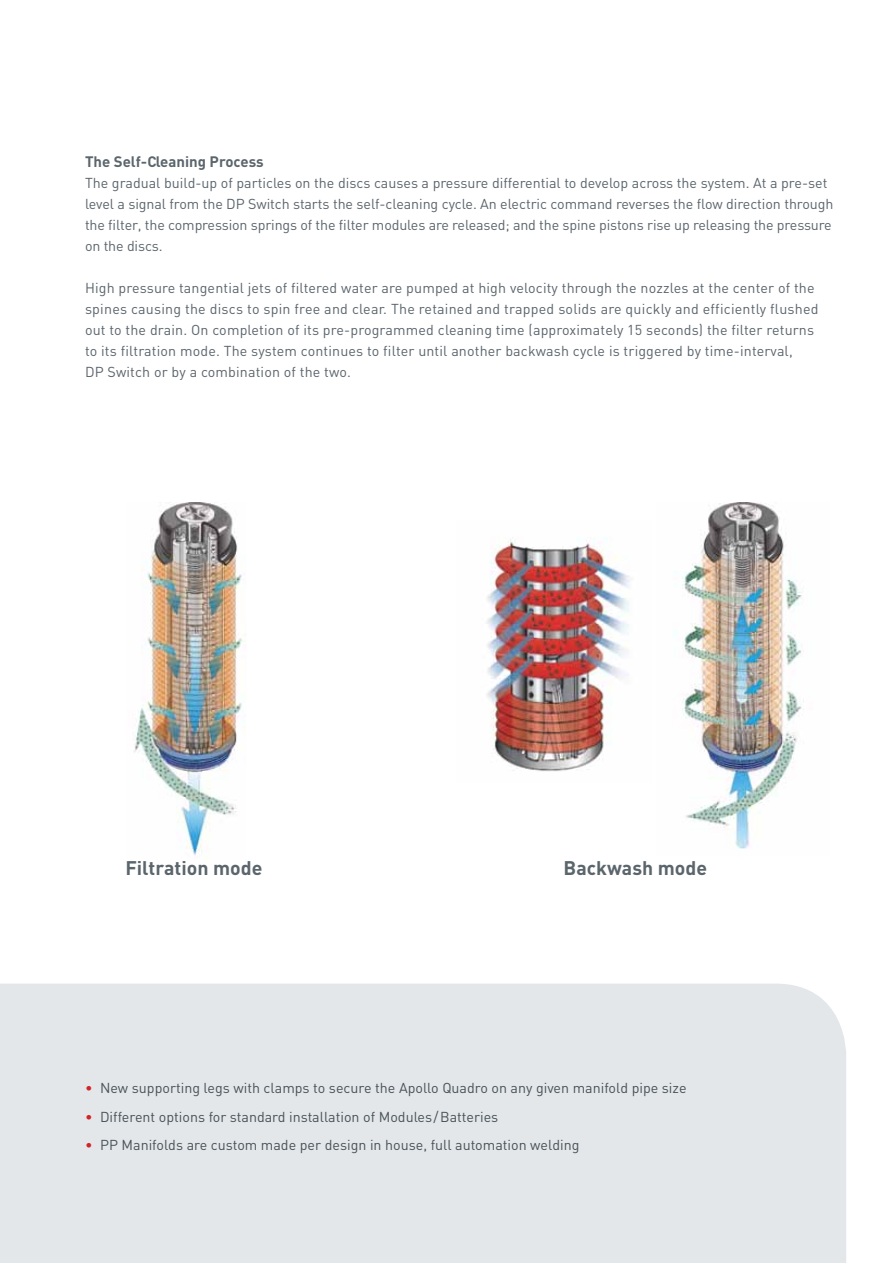
<style>
.page{position:relative;width:893px;height:1263px;background:#fff}
.page>*{position:absolute;margin:0;border:0;box-sizing:border-box;transform-origin:0 0}
.t1{font:700 19.5px "DIN";color:#5b656c}
.t2{font:700 15px "DIN";color:#5b656c}
.t3{font:14.25px/21px "DIN";color:#5b656c}
.t4{font:14.25px "DIN";color:#485258}
.s1{color:#d2232a}
</style>
<div class="page">
<img style="left:487px;top:538px;width:143px;height:233px">
<div style="left:0;top:983px;width:846px;height:280px;background:#e3e7ea"></div>
<div style="left:0;top:984px;width:23px;height:279px;background:#e3e7ea"></div>
<img style="left:134px;top:503px;width:111px;height:356px">
<img style="left:674px;top:503px;width:130px;height:346px">
<p class="t2" style="left:85px;top:151px;width:180px">The Self-Cleaning Process</p>
<p class="t3" style="left:85px;top:172px;width:750px">The gradual build-up of particles on the discs causes a pressure differential to develop across the system. At a pre-set level a signal from the DP Switch starts the self-cleaning cycle. An electric command reverses the flow direction through the filter, the compression springs of the filter modules are released; and the spine pistons rise up releasing the pressure on the discs.</p>
<p class="t3" style="left:85px;top:277px;width:735px">High pressure tangential jets of filtered water are pumped at high velocity through the nozzles at the center of the spines causing the discs to spin free and clear. The retained and trapped solids are quickly and efficiently flushed out to the drain. On completion of its pre-programmed cleaning time (approximately 15 seconds) the filter returns to its filtration mode. The system continues to filter until another backwash cycle is triggered by time-interval,<br>DP Switch or by a combination of the two.</p>
<h1 class="t1" style="left:125px;top:855px;width:138px">Filtration mode</h1>
<h1 class="t1" style="left:564px;top:855px;width:145px">Backwash mode</h1>
<p class="t4" style="left:85px;top:1079px;width:603px"><span class="s1">•</span> New supporting legs with clamps to secure the Apollo Quadro on any given manifold pipe size</p>
<p class="t4" style="left:85px;top:1108px;width:415px"><span class="s1">•</span> Different options for standard installation of Modules/Batteries</p>
<p class="t4" style="left:85px;top:1136px;width:496px"><span class="s1">•</span> PP Manifolds are custom made per design in house, full automation welding</p>
</div>
